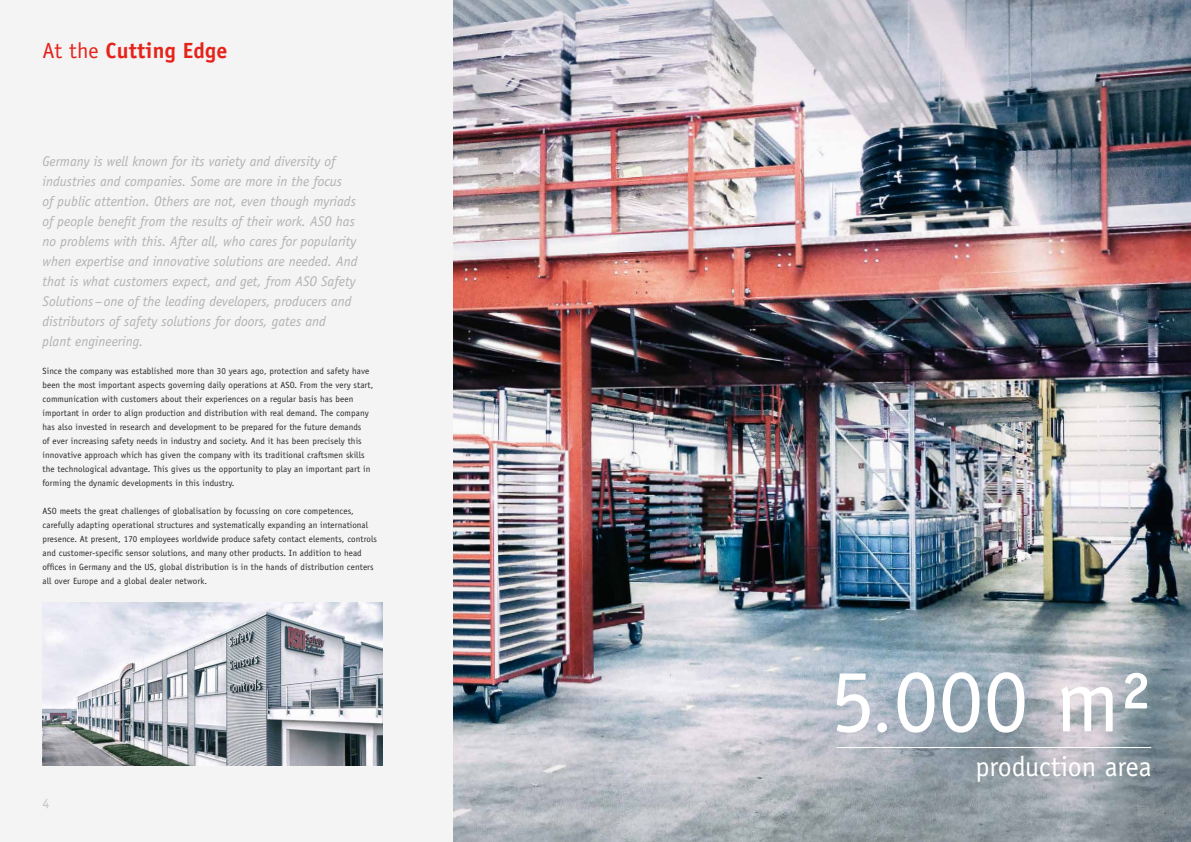
<style>
.page{position:relative;width:1191px;height:842px;background:#f4f4f4}
.page>*{position:absolute;margin:0;border:0;box-sizing:border-box;transform-origin:0 0}
.t1{font:90px "Officina Sans Std";color:#fff}
.t2{font:28px "Officina Sans Std";color:#fff}
.t3{font:700 22px "Officina Sans Std";letter-spacing:.01em;color:#e5231b}
.t4{font:italic 14px/20px "Officina Sans Std";color:#b3b2b2}
.t5{font:14px "Officina Sans Std";color:#c6c6c6}
.t6{font:9px/14px "Officina Sans Std";letter-spacing:.01em;color:#282827}
.s1{font-weight:400}
.s2{font-size:70px}
</style>
<div class="page">
<img style="left:454px;top:0;width:737px;height:842px">
<img style="left:43px;top:602px;width:340px;height:163px">
<hr style="left:836px;top:747px;width:315px;height:1px;background:#fff">
<h3 class="t3" style="left:43px;top:37px;width:186px"><span class="s1">At the</span> Cutting Edge</h3>
<p class="t4" style="left:43px;top:151px;width:316px">Germany is well known for its variety and diversity of industries and companies. Some are more in the focus<br>of public attention. Others are not, even though myriads of people benefit from the results of their work. ASO has no problems with this. After all, who cares for popularity when expertise and innovative solutions are needed. And that is what customers expect, and get, from ASO Safety Solutions – one of the leading developers, producers and distributors of safety solutions for doors, gates and plant engineering.</p>
<p class="t6" style="left:43px;top:364px;width:332px">Since the company was established more than 30 years ago, protection and safety have been the most important aspects governing daily operations at ASO. From the very start, communication with customers about their experiences on a regular basis has been important in order to align production and distribution with real demand. The company has also invested in research and development to be prepared for the future demands<br>of ever increasing safety needs in industry and society. And it has been precisely this innovative approach which has given the company with its traditional craftsmen skills the technological advantage. This gives us the opportunity to play an important part in forming the dynamic developments in this industry.</p>
<p class="t6" style="left:43px;top:504px;width:336px">ASO meets the great challenges of globalisation by focussing on core competences, carefully adapting operational structures and systematically expanding an international presence. At present, 170 employees worldwide produce safety contact elements, controls and customer-specific sensor solutions, and many other products. In addition to head offices in Germany and the US, global distribution is in the hands of distribution centers all over Europe and a global dealer network.</p>
<h3 class="t5" style="left:43px;top:795px;width:8px">4</h3>
<h1 class="t1" style="left:830px;top:648px;width:323px">5<span class="s2">.</span>000 m²</h1>
<h2 class="t2" style="left:975px;top:750px;width:178px">production area</h2>
</div>
